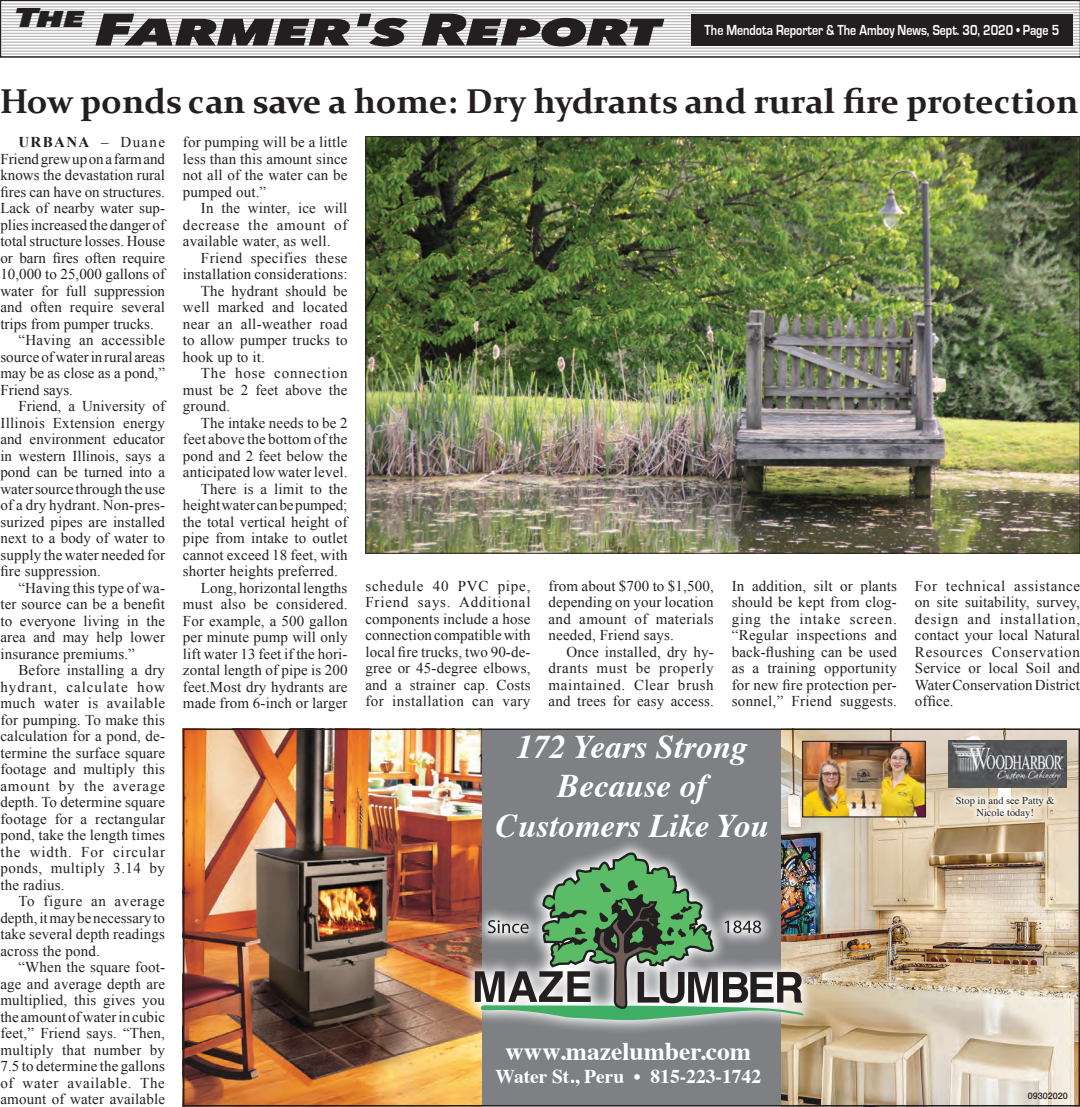
<style>
.page{position:relative;width:1080px;height:1107px;background:#fff}
.page>*{position:absolute;margin:0;border:0;box-sizing:border-box;transform-origin:0 0}
.t1{font:italic 800 45px "Avenir Next";letter-spacing:-.02em;color:#231f20;scale:1.48 1}
._18_18_Regular{font:700 34.5px "Constantia";color:#231f20}
.t2{font:italic 700 33px/39.6px "Times";color:#fff;text-align:center}
.t3{font:italic 800 27px "Avenir Next";color:#231f20;scale:1.48 1}
.t4{font:700 25.5px "Times";color:#fff}
.t5{font:700 19.5px "Times";color:#fff}
.NORMAL_Body_Copy{font:15px/16.5px "Times New Roman";letter-spacing:.01em;color:#231f20;text-align:justify}
.t6{font:700 15px "Eurostile";color:#fff;scale:.8 1}
.t7{font:10.5px/12.6px "Times";color:#231f20;text-align:center}
.t8{font:500 9px "Helvetica Neue";color:#231f20}
.s1{font-weight:700}
</style>
<div class="page">
<svg style="left:0;top:0;width:1079px;height:58px"></svg>
<div style="left:691px;top:14px;width:381px;height:32px;background:#231f20"></div>
<div style="left:184px;top:729px;width:895px;height:377px;background:#7e8083"></div>
<img style="left:781px;top:732px;width:295px;height:372px">
<img style="left:186px;top:732px;width:296px;height:372px">
<div style="left:183px;top:729px;width:896px;height:378px;border:2px solid #231f20"></div>
<img style="left:948px;top:741px;width:118px;height:47px">
<img style="left:460px;top:838px;width:357px;height:197px">
<svg style="left:475px;top:852px;width:328px;height:168px"></svg>
<img style="left:804px;top:743px;width:119px;height:73px">
<div style="left:802px;top:741px;width:123px;height:77px;border:1px solid #231f20"></div>
<svg style="left:950px;top:790px;width:110px;height:34px;background:#ece0cd"></svg>
<img style="left:367px;top:138px;width:710px;height:413px">
<h3 class="t3" style="left:15px;top:1px;width:49px">The</h3>
<h1 class="t1" style="left:95px;top:2px;width:385px">Farmer's Report</h1>
<p class="t6" style="left:704px;top:22px;width:445px">The Mendota Reporter &amp; The Amboy News, Sept. 30, 2020 • Page 5</p>
<p class="_18_18_Regular" style="left:-1px;top:77px;width:1080px">How ponds can save a home: Dry hydrants and rural fire protection</p>
<p class="NORMAL_Body_Copy" style="left:183px;top:134px;width:166px">for pumping will be a little less than this amount since not all of the water can be pumped out.”</p>
<p class="NORMAL_Body_Copy" style="left:183px;top:200px;width:166px;text-indent:18px">In the winter, ice will decrease the amount of available water, as well.</p>
<p class="NORMAL_Body_Copy" style="left:183px;top:249px;width:166px;text-align:right">Friend specifies these installation considerations:</p>
<p class="NORMAL_Body_Copy" style="left:183px;top:282px;width:166px;text-indent:18px">The hydrant should be well marked and located near an all-weather road to allow pumper trucks to hook up to it.</p>
<p class="NORMAL_Body_Copy" style="left:183px;top:365px;width:166px;text-indent:18px">The hose connection must be 2 feet above the ground.</p>
<p class="NORMAL_Body_Copy" style="left:183px;top:414px;width:166px;text-indent:18px">The intake needs to be 2 feet above the bottom of the pond and 2 feet below the anticipated low water level.</p>
<p class="NORMAL_Body_Copy" style="left:183px;top:480px;width:166px;text-indent:18px">There is a limit to the height water can be pumped; the total vertical height of pipe from intake to outlet cannot exceed 18 feet, with shorter heights preferred.</p>
<p class="NORMAL_Body_Copy" style="left:183px;top:579px;width:166px;text-indent:18px">Long, horizontal lengths must also be considered.<br>For example, a 500 gallon per minute pump will only lift water 13 feet if the hori&shy;zontal length of pipe is 200 feet.Most dry hydrants are made from 6-inch or larger</p>
<p class="NORMAL_Body_Copy" style="left:0;top:134px;width:166px;text-indent:18px"><span class="s1">URBANA</span> – Duane Friend grew up on a farm and knows the devastation rural fires can have on structures.<br>Lack of nearby water sup&shy;plies increased the danger of total structure losses. House or barn fires often require 10,000 to 25,000 gallons of water for full suppression and often require several trips from pumper trucks.</p>
<p class="NORMAL_Body_Copy" style="left:0;top:332px;width:166px;text-indent:18px">“Having an accessible source of water in rural areas may be as close as a pond,” Friend says.</p>
<p class="NORMAL_Body_Copy" style="left:0;top:398px;width:166px;text-indent:18px">Friend, a University of Illinois Extension energy and environment educator in western Illinois, says a pond can be turned into a water source through the use of a dry hydrant. Non-pres&shy;surized pipes are installed next to a body of water to supply the water needed for fire suppression.</p>
<p class="NORMAL_Body_Copy" style="left:0;top:579px;width:166px;text-indent:18px">“Having this type of wa&shy;ter source can be a benefit to everyone living in the area and may help lower insurance premiums.”</p>
<p class="NORMAL_Body_Copy" style="left:0;top:662px;width:166px;text-indent:18px">Before installing a dry hydrant, calculate how much water is available for pumping. To make this calculation for a pond, de&shy;termine the surface square footage and multiply this amount by the average depth. To determine square footage for a rectangular pond, take the length times the width. For circular ponds, multiply 3.14 by the radius.</p>
<p class="NORMAL_Body_Copy" style="left:0;top:893px;width:166px;text-indent:18px">To figure an average depth, it may be necessary to take several depth readings across the pond.</p>
<p class="NORMAL_Body_Copy" style="left:0;top:959px;width:166px;text-indent:18px">“When the square foot&shy;age and average depth are multiplied, this gives you the amount of water in cubic feet,” Friend says. “Then, multiply that number by 7.5 to determine the gallons of water available. The amount of water available</p>
<p class="NORMAL_Body_Copy" style="left:365px;top:577px;width:167px">schedule 40 PVC pipe, Friend says. Additional components include a hose connection compatible with local fire trucks, two 90-de&shy;gree or 45-degree elbows, and a strainer cap. Costs for installation can vary</p>
<p class="NORMAL_Body_Copy" style="left:548px;top:577px;width:167px">from about $700 to $1,500, depending on your location and amount of materials needed, Friend says.</p>
<p class="NORMAL_Body_Copy" style="left:731px;top:577px;width:167px">In addition, silt or plants should be kept from clog&shy;ging the intake screen. “Regular inspections and back-flushing can be used as a training opportunity for new fire protection per&shy;sonnel,” Friend suggests.</p>
<p class="NORMAL_Body_Copy" style="left:914px;top:577px;width:167px">For technical assistance on site suitability, survey, design and installation, contact your local Natural Resources Conservation Service or local Soil and Water Conservation District office.</p>
<p class="NORMAL_Body_Copy" style="left:548px;top:643px;width:167px;text-indent:18px">Once installed, dry hy&shy;drants must be properly maintained. Clear brush and trees for easy access.</p>
<p class="t2" style="left:496px;top:724px;width:274px">172 Years Strong<br>Because of<br>Customers Like You</p>
<p class="t7" style="left:955px;top:793px;width:100px">Stop in and see Patty &amp;<br>Nicole today!</p>
<p class="t4" style="left:505px;top:1027px;width:247px">www.mazelumber.com</p>
<p class="t5" style="left:495px;top:1058px;width:267px">Water St., Peru • 815-223-1742</p>
<p class="t8" style="left:1027px;top:1089px;width:42px">09302020</p>
</div>
